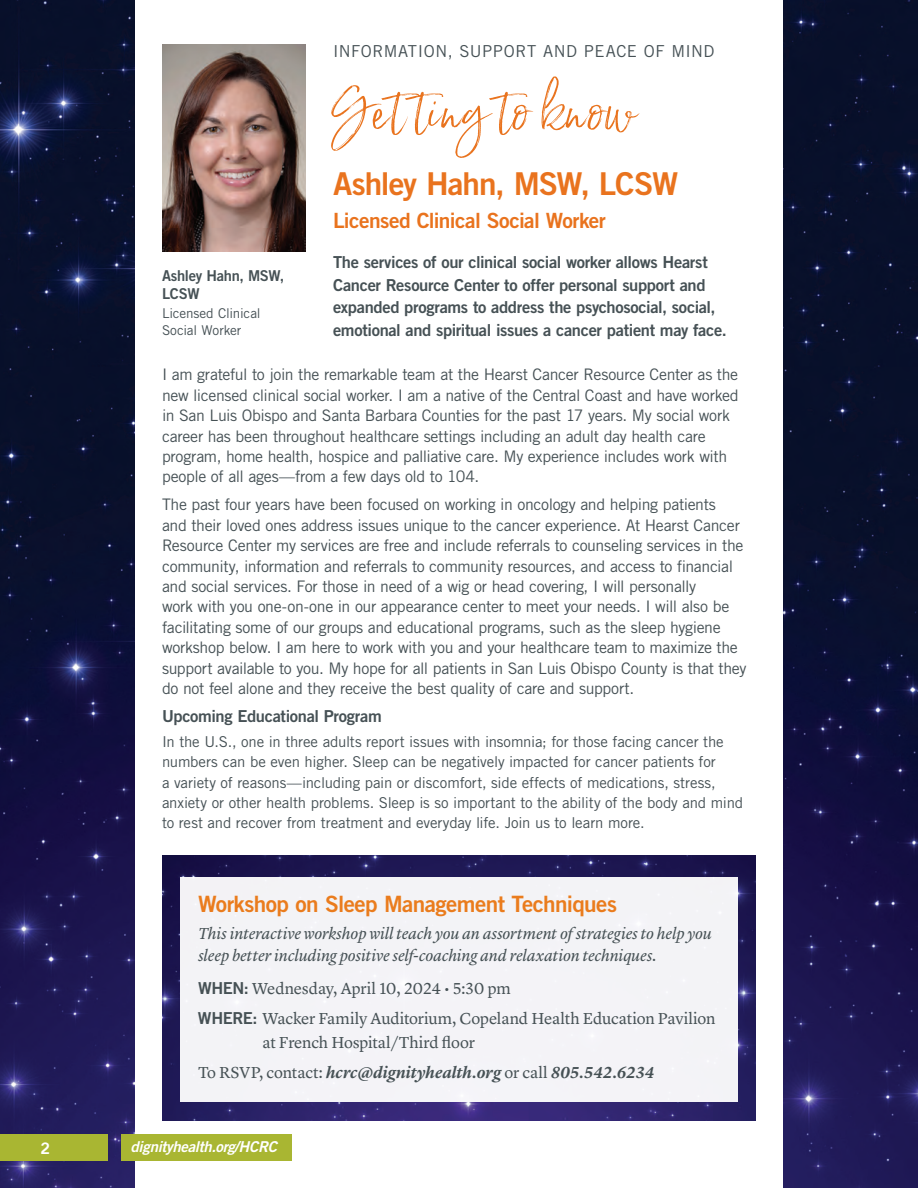
<style>
.page{position:relative;width:918px;height:1188px;background:#fff}
.page>*{position:absolute;margin:0;border:0;box-sizing:border-box;transform-origin:0 0}
.t1{font:54px "Saturday Script";letter-spacing:.005em;color:#e9731e}
.t2{font:31.5px "Trade Gothic LT Std Bd 2";letter-spacing:-.035em;color:#e9731e}
.t3{font:22.5px "Trade Gothic LT Std Bd 2";letter-spacing:-.025em;color:#ea7c1d}
.t4{font:21px "Trade Gothic LT Std Bd 2";letter-spacing:-.03em;color:#e9731e}
.t5{font:16.5px/22.5px "Trade Gothic LT Std Bd 2";letter-spacing:-.02em;color:#465155}
.t6{font:16.5px/30px "Lyon Text";letter-spacing:-.01em;color:#465155}
.t7{font:italic 16.5px/22.5px "Lyon Text";letter-spacing:-.01em;color:#465155}
.t8{font:16.5px "Trade Gothic LT Std";letter-spacing:.03em;color:#465155}
.t9{font:15.9px/20.4px "Trade Gothic LT Std";letter-spacing:-.02em;color:#465155}
.t10{font:15.9px "Trade Gothic LT Std Bd 2";color:#fff}
.t11{font:15px/20.4px "Trade Gothic LT Std";letter-spacing:-.01em;color:#465155}
.t12{font:15px "Trade Gothic LT Std Bd 2 Obl";letter-spacing:-.02em;color:#fff}
.t13{font:15px/18px "Trade Gothic LT Std Bd 2";letter-spacing:-.02em;color:#465155}
.t14{font:13.5px/16.5px "Trade Gothic LT Std";letter-spacing:-.015em;color:#465155}
.s1{font-family:"Trade Gothic LT Std Bd 2"}
.s2{font-weight:600;font-style:italic}
</style>
<div class="page">
<img style="left:0;top:0;width:918px;height:1188px">
<div style="left:135px;top:0;width:648px;height:1188px;background:#fff"></div>
<div style="left:122px;top:1134px;width:170px;height:27px;background:#a9b632"></div>
<div style="left:0;top:1134px;width:108px;height:27px;background:#a9b632"></div>
<img style="left:162px;top:855px;width:594px;height:265px">
<div style="left:180px;top:878px;width:558px;height:224px;background:#f3f3f6"></div>
<img style="left:162px;top:45px;width:144px;height:207px">
<p class="t8" style="left:333px;top:41px;width:383px">INFORMATION, SUPPORT AND PEACE OF MIND</p>
<p class="t13" style="left:162px;top:266px;width:124px">Ashley Hahn, MSW,<br>LCSW</p>
<p class="t14" style="left:162px;top:305px;width:100px">Licensed Clinical<br>Social Worker</p>
<h1 class="t1" style="left:333px;top:77px;width:304px">Get ting to know</h1>
<h2 class="t2" style="left:333px;top:164px;width:347px">Ashley Hahn, MSW, LCSW</h2>
<h3 class="t4" style="left:333px;top:208px;width:274px">Licensed Clinical Social Worker</h3>
<p class="t5" style="left:333px;top:251px;width:395px">The services of our clinical social worker allows Hearst Cancer Resource Center to offer personal support and expanded programs to address the psychosocial, social, emotional and spiritual issues a cancer patient may face.</p>
<p class="t9" style="left:162px;top:364px;width:578px">I am grateful to join the remarkable team at the Hearst Cancer Resource Center as the new licensed clinical social worker. I am a native of the Central Coast and have worked in San Luis Obispo and Santa Barbara Counties for the past 17 years. My social work career has been throughout healthcare settings including an adult day health care program, home health, hospice and palliative care. My experience includes work with people of all ages—from a few days old to 104.</p>
<p class="t9" style="left:162px;top:494px;width:586px">The past four years have been focused on working in oncology and helping patients<br>and their loved ones address issues unique to the cancer experience. At Hearst Cancer Resource Center my services are free and include referrals to counseling services in the community, information and referrals to community resources, and access to financial and social services. For those in need of a wig or head covering, I will personally<br>work with you one-on-one in our appearance center to meet your needs. I will also be facilitating some of our groups and educational programs, such as the sleep hygiene workshop below. I am here to work with you and your healthcare team to maximize the support available to you. My hope for all patients in San Luis Obispo County is that they do not feel alone and they receive the best quality of care and support.</p>
<p class="t5" style="left:162px;top:704px;width:221px">Upcoming Educational Program</p>
<p class="t11" style="left:162px;top:731px;width:583px">In the U.S., one in three adults report issues with insomnia; for those facing cancer the numbers can be even higher. Sleep can be negatively impacted for cancer patients for<br>a variety of reasons—including pain or discomfort, side effects of medications, stress, anxiety or other health problems. Sleep is so important to the ability of the body and mind to rest and recover from treatment and everyday life. Join us to learn more.</p>
<h3 class="t3" style="left:198px;top:890px;width:421px">Workshop on Sleep Management Techniques</h3>
<p class="t7" style="left:198px;top:921px;width:515px">This interactive workshop will teach you an assortment of strategies to help you sleep better including positive self-coaching and relaxation techniques.</p>
<p class="t6" style="left:198px;top:972px;width:519px"><span class="s1">WHEN:</span> Wednesday, April 10, 2024 • 5:30 pm<br><span class="s1">WHERE:</span> Wacker Family Auditorium, Copeland Health Education Pavilion</p>
<p class="t6" style="left:198px;top:1026px;width:458px;text-indent:64px">at French Hospital/Third floor<br>To RSVP, contact: <span class="s2">hcrc@dignityhealth.org</span> or call <span class="s2">805.542.6234</span></p>
<p class="t10" style="left:40px;top:1138px;width:11px">2</p>
<p class="t12" style="left:130px;top:1138px;width:148px">dignityhealth.org/HCRC</p>
</div>
